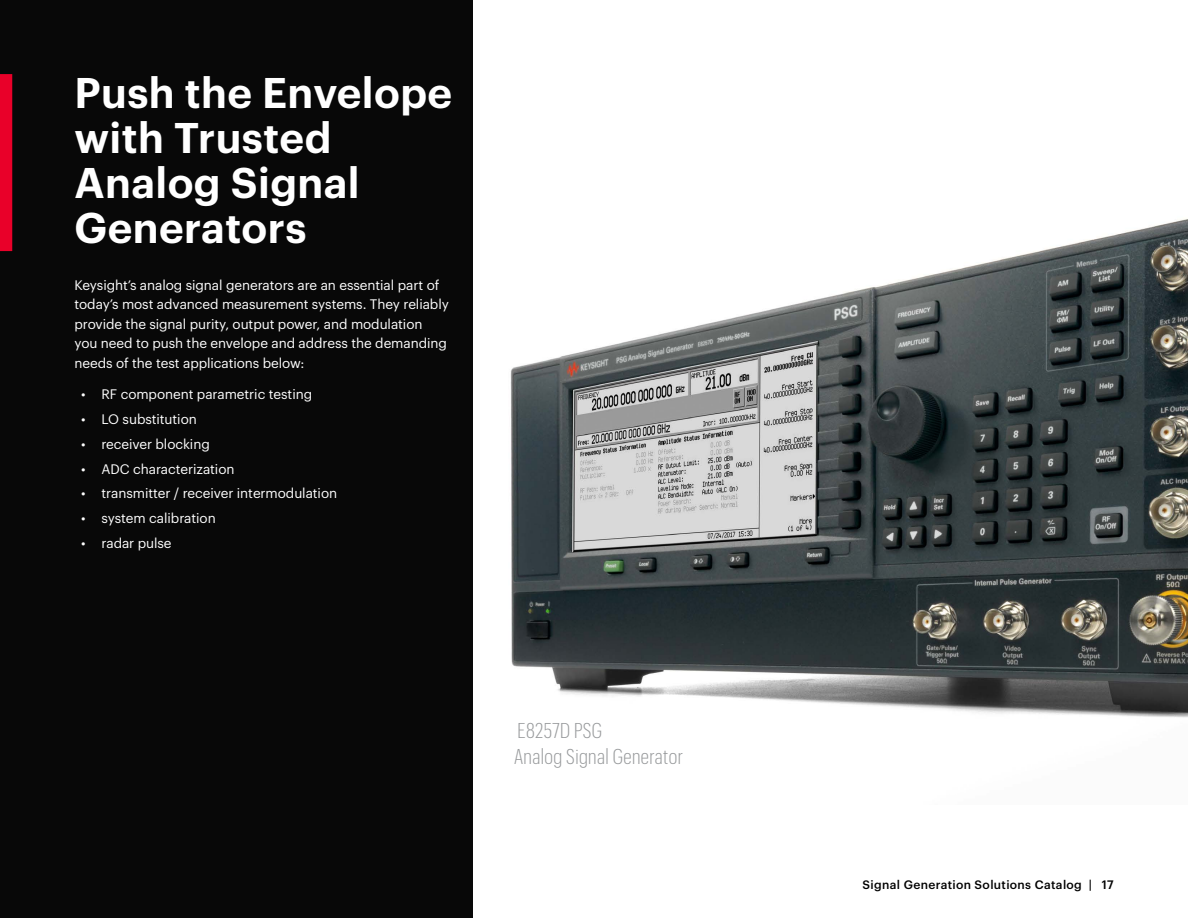
<style>
.page{position:relative;width:1188px;height:918px;background:#fff}
.page>*{position:absolute;margin:0;border:0;box-sizing:border-box;transform-origin:0 0}
.t1{font:600 42px/45px "Graphik LC";letter-spacing:.01em;color:#fff}
.t2{font:300 21px/25.2px "Graphik Cond";letter-spacing:.02em;color:#97999b}
.t3{font:13.5px/19.5px "Graphik LC";letter-spacing:-.005em;color:#fff}
.t4{font:500 12px "Graphik LC";letter-spacing:.03em;color:#000}
</style>
<div class="page">
<div style="left:0;top:0;width:472px;height:918px;background:#080808"></div>
<img style="left:472px;top:90px;width:716px;height:714px">
<div style="left:0;top:74px;width:12px;height:177px;background:#e90029"></div>
<h1 class="t1" style="left:75px;top:67px;width:379px">Push the Envelope with Trusted<br>Analog Signal<br>Generators</h1>
<p class="t3" style="left:75px;top:274px;width:376px">Keysight’s analog signal generators are an essential part of today’s most advanced measurement systems. They reliably provide the signal purity, output power, and modulation<br>you need to push the envelope and address the demanding needs of the test applications below:</p>
<p class="t3" style="left:81px;top:384px;width:232px">• RF component parametric testing</p>
<p class="t3" style="left:81px;top:408px;width:117px">• LO substitution</p>
<p class="t3" style="left:81px;top:433px;width:130px">• receiver blocking</p>
<p class="t3" style="left:81px;top:458px;width:155px">• ADC characterization</p>
<p class="t3" style="left:81px;top:483px;width:257px">• transmitter / receiver intermodulation</p>
<p class="t3" style="left:81px;top:507px;width:136px">• system calibration</p>
<p class="t3" style="left:81px;top:532px;width:92px">• radar pulse</p>
<h2 class="t2" style="left:514px;top:717px;width:170px">E8257D PSG<br>Analog Signal Generator</h2>
<p class="t4" style="left:863px;top:876px;width:253px">Signal Generation Solutions Catalog | 17</p>
</div>
